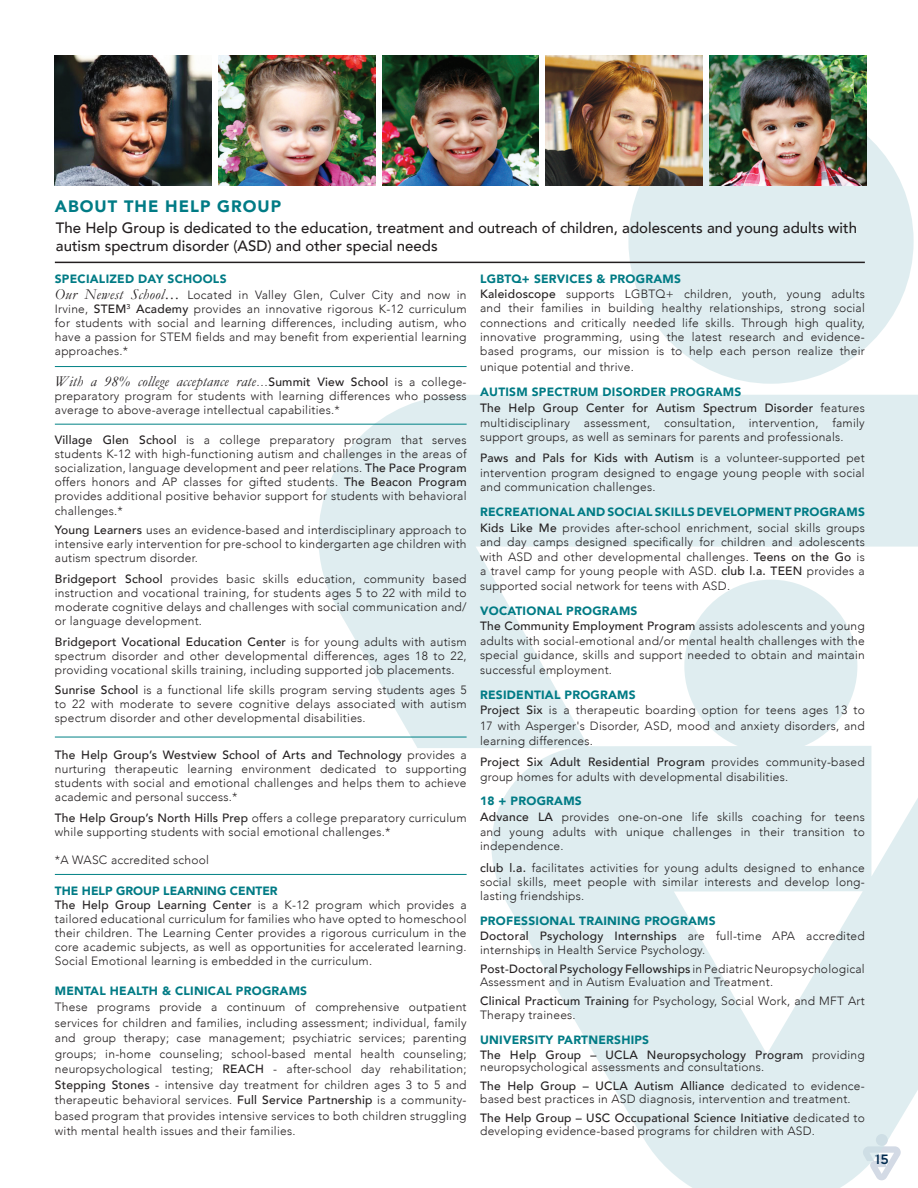
<style>
.page{position:relative;width:918px;height:1188px;background:#fff}
.page>*{position:absolute;margin:0;border:0;box-sizing:border-box;transform-origin:0 0}
.t1{font:900 16.5px "Avenir";letter-spacing:.06em;color:#007b85}
.t2{font:500 15px/18px "Avenir";color:#231f20}
.t3{font:italic 15px "Garamond";letter-spacing:.02em;color:#231f20}
.t4{font:500 13.5px "Gotham";color:#00294e}
.t5{font:300 12px/14.1px "Avenir";letter-spacing:.02em;color:#231f20}
.t6{font:500 12px/15.9px "Avenir";letter-spacing:.02em;color:#231f20}
.t7{font:900 12px "Avenir";letter-spacing:.02em;color:#007b85}
.s1{font-weight:900;color:#007b85}
.s2{font-family:"Garamond";font-weight:400;font-style:italic;font-size:15px}
.s3{font-weight:500}
.s4{font-family:"Avenir";font-weight:300;font-style:normal;font-size:12px}
.s5{font-family:"Avenir";font-weight:500;font-style:normal;font-size:12px}
.s6{font-weight:300}
</style>
<div class="page">
<div style="left:628px;top:99px;width:286px;height:285px;background:#dfedf0;border-radius:50%"></div>
<svg style="left:318px;top:395px;width:600px;height:793px;fill:#dfedf0"></svg>
<hr style="left:55px;top:262px;width:810px;height:1px;background:#231f20">
<img style="left:55px;top:55px;width:156px;height:131px">
<img style="left:219px;top:55px;width:156px;height:131px">
<img style="left:382px;top:55px;width:157px;height:131px">
<img style="left:546px;top:55px;width:156px;height:131px">
<img style="left:709px;top:55px;width:157px;height:131px">
<hr style="left:55px;top:366px;width:412px;height:1px;background:#008185">
<hr style="left:55px;top:424px;width:412px;height:1px;background:#008185">
<hr style="left:55px;top:737px;width:412px;height:1px;background:#008185">
<hr style="left:55px;top:874px;width:412px;height:1px;background:#008185">
<h1 class="t1" style="left:55px;top:192px;width:228px">ABOUT THE HELP GROUP</h1>
<p class="t2" style="left:56px;top:218px;width:803px">The Help Group is dedicated to the education, treatment and outreach of children, adolescents and young adults with autism spectrum disorder (ASD) and other special needs</p>
<p class="t5" style="left:55px;top:272px;width:413px;line-height:15.6px"><span class="s1">SPECIALIZED DAY SCHOOLS<br></span><span class="s2">Our Newest School…</span> Located in Valley Glen, Culver City and now in</p>
<p class="t5" style="left:55px;top:302px;width:413px;text-align:justify">Irvine, <span class="s3">STEM</span><sup>3</sup> <span class="s3">Academy</span> provides an innovative rigorous K-12 curriculum for students with social and learning differences, including autism, who have a passion for STEM fields and may benefit from experiential learning approaches.*</p>
<p class="t3" style="left:55px;top:372px;width:413px">With a 98% college acceptance rate<span class="s4">…</span><span class="s5">Summit View School</span> <span class="s4">is a college-</span></p>
<p class="t5" style="left:55px;top:389px;width:413px">preparatory program for students with learning differences who possess average to above-average intellectual capabilities.*</p>
<p class="t5" style="left:55px;top:433px;width:413px;text-align:justify"><span class="s3">Village Glen School</span> is a college preparatory program that serves students K-12 with high-functioning autism and challenges in the areas of socialization, language development and peer relations. <span class="s3">The Pace Program </span>offers honors and AP classes for gifted students. <span class="s3">The Beacon Program </span>provides additional positive behavior support for students with behavioral challenges.*</p>
<p class="t5" style="left:55px;top:523px;width:413px;text-align:justify"><span class="s3">Young Learners</span> uses an evidence-based and interdisciplinary approach to intensive early intervention for pre-school to kindergarten age children with autism spectrum disorder.</p>
<p class="t5" style="left:55px;top:572px;width:413px;text-align:justify"><span class="s3">Bridgeport School</span> provides basic skills education, community based instruction and vocational training, for students ages 5 to 22 with mild to moderate cognitive delays and challenges with social communication and/ or language development.</p>
<p class="t5" style="left:55px;top:634px;width:413px;text-align:justify"><span class="s3">Bridgeport Vocational Education Center</span> is for young adults with autism spectrum disorder and other developmental differences, ages 18 to 22, providing vocational skills training, including supported job placements.</p>
<p class="t5" style="left:55px;top:683px;width:413px;text-align:justify"><span class="s3">Sunrise School</span> is a functional life skills program serving students ages 5 to 22 with moderate to severe cognitive delays associated with autism spectrum disorder and other developmental disabilities.</p>
<p class="t5" style="left:55px;top:748px;width:413px;text-align:justify"><span class="s3">The Help Group’s Westview School of Arts and Technology</span> provides a nurturing therapeutic learning environment dedicated to supporting students with social and emotional challenges and helps them to achieve academic and personal success.*</p>
<p class="t5" style="left:55px;top:811px;width:413px"><span class="s3">The Help Group’s North Hills Prep</span> offers a college preparatory curriculum while supporting students with social emotional challenges.*</p>
<p class="t5" style="left:55px;top:853px;width:156px">*A WASC accredited school</p>
<p class="t5" style="left:55px;top:884px;width:413px"><span class="s1">THE HELP GROUP LEARNING CENTER<br></span><span class="s3">The Help Group Learning Center</span> is a K-12 program which provides a tailored educational curriculum for families who have opted to homeschool their children. The Learning Center provides a rigorous curriculum in the core academic subjects, as well as opportunities for accelerated learning.<br>Social Emotional learning is embedded in the curriculum.</p>
<p class="t7" style="left:55px;top:981px;width:254px">MENTAL HEALTH &amp; CLINICAL PROGRAMS</p>
<p class="t5" style="left:55px;top:999px;width:413px;line-height:15.6px;text-align:justify">These programs provide a continuum of comprehensive outpatient services for children and families, including assessment; individual, family and group therapy; case management; psychiatric services; parenting groups; in-home counseling; school-based mental health counseling; neuropsychological testing; <span class="s3">REACH</span> - after-school day rehabilitation; <span class="s3">Stepping Stones</span> - intensive day treatment for children ages 3 to 5 and therapeutic behavioral services. <span class="s3">Full Service Partnership</span> is a community&shy;based program that provides intensive services to both children struggling with mental health issues and their families.</p>
<p class="t5" style="left:480px;top:272px;width:386px"><span class="s1">LGBTQ+ SERVICES &amp; PROGRAMS<br></span><span class="s3">Kaleidoscope</span> supports LGBTQ+ children, youth, young adults and their families in building healthy relationships, strong social connections and critically needed life skills. Through high quality, innovative programming, using the latest research and evidence&shy;based programs, our mission is to help each person realize their</p>
<p class="t5" style="left:480px;top:360px;width:155px">unique potential and thrive.</p>
<p class="t6" style="left:480px;top:383px;width:386px"><span class="s1">AUTISM SPECTRUM DISORDER PROGRAMS<br></span>The Help Group Center for Autism Spectrum Disorder <span class="s6">features</span></p>
<p class="t5" style="left:480px;top:415px;width:386px">multidisciplinary assessment, consultation, intervention, family support groups, as well as seminars for parents and professionals.</p>
<p class="t5" style="left:480px;top:451px;width:386px;text-align:justify"><span class="s3">Paws and Pals for Kids with Autism</span> is a volunteer-supported pet intervention program designed to engage young people with social and communication challenges.</p>
<p class="t5" style="left:480px;top:504px;width:386px;line-height:15.9px"><span class="s1">RECREATIONAL AND SOCIAL SKILLS DEVELOPMENT PROGRAMS<br></span><span class="s3">Kids Like Me</span> provides after-school enrichment, social skills groups</p>
<p class="t5" style="left:480px;top:535px;width:386px;text-align:justify">and day camps designed specifically for children and adolescents with ASD and other developmental challenges. <span class="s3">Teens on the Go</span> is a travel camp for young people with ASD. <span class="s3">club l.a. TEEN</span> provides a supported social network for teens with ASD.</p>
<p class="t6" style="left:480px;top:602px;width:386px"><span class="s1">VOCATIONAL PROGRAMS<br></span>The Community Employment Program <span class="s6">assists adolescents and young</span></p>
<p class="t5" style="left:480px;top:634px;width:386px;text-align:justify">adults with social-emotional and/or mental health challenges with the special guidance, skills and support needed to obtain and maintain successful employment.</p>
<p class="t5" style="left:480px;top:686px;width:386px;line-height:15.9px"><span class="s1">RESIDENTIAL PROGRAMS<br></span><span class="s3">Project Six</span> is a therapeutic boarding option for teens ages 13 to<br>17 with Asperger's Disorder, ASD, mood and anxiety disorders, and</p>
<p class="t5" style="left:480px;top:730px;width:386px;line-height:21.3px">learning differences.<br><span class="s3">Project Six Adult Residential Program</span> provides community-based</p>
<p class="t5" style="left:480px;top:769px;width:310px">group homes for adults with developmental disabilities.</p>
<p class="t5" style="left:480px;top:793px;width:386px;line-height:15.9px"><span class="s1">18 + PROGRAMS<br></span><span class="s3">Advance LA</span> provides one-on-one life skills coaching for teens</p>
<p class="t5" style="left:480px;top:824px;width:386px">and young adults with unique challenges in their transition to independence.</p>
<p class="t5" style="left:480px;top:860px;width:386px;text-align:justify"><span class="s3">club l.a.</span> facilitates activities for young adults designed to enhance social skills, meet people with similar interests and develop long&shy;lasting friendships.</p>
<p class="t5" style="left:480px;top:914px;width:386px"><span class="s1">PROFESSIONAL TRAINING PROGRAMS<br></span><span class="s3">Doctoral Psychology Internships</span> are full-time APA accredited internships in Health Service Psychology.</p>
<p class="t5" style="left:480px;top:962px;width:386px;line-height:12.9px"><span class="s3">Post-Doctoral Psychology Fellowships</span> in Pediatric Neuropsychological<br>Assessment and in Autism Evaluation and Treatment.</p>
<p class="t5" style="left:480px;top:993px;width:386px"><span class="s3">Clinical Practicum Training</span> for Psychology, Social Work, and MFT Art<br>Therapy trainees.</p>
<p class="t6" style="left:480px;top:1032px;width:386px;line-height:14.4px"><span class="s1">UNIVERSITY PARTNERSHIPS<br></span>The Help Group – UCLA Neuropsychology Program <span class="s6">providing</span></p>
<p class="t5" style="left:480px;top:1058px;width:386px;line-height:18.9px">neuropsychological assessments and consultations.<br><span class="s3">The Help Group – UCLA Autism Alliance</span> dedicated to evidence-</p>
<p class="t5" style="left:480px;top:1090px;width:386px;line-height:18.9px">based best practices in ASD diagnosis, intervention and treatment.<br><span class="s3">The Help Group – USC Occupational Science Initiative</span> dedicated to</p>
<p class="t5" style="left:480px;top:1124px;width:336px">developing evidence-based programs for children with ASD.</p>
<p class="t4" style="left:875px;top:1152px;width:15px">15</p>
</div>
